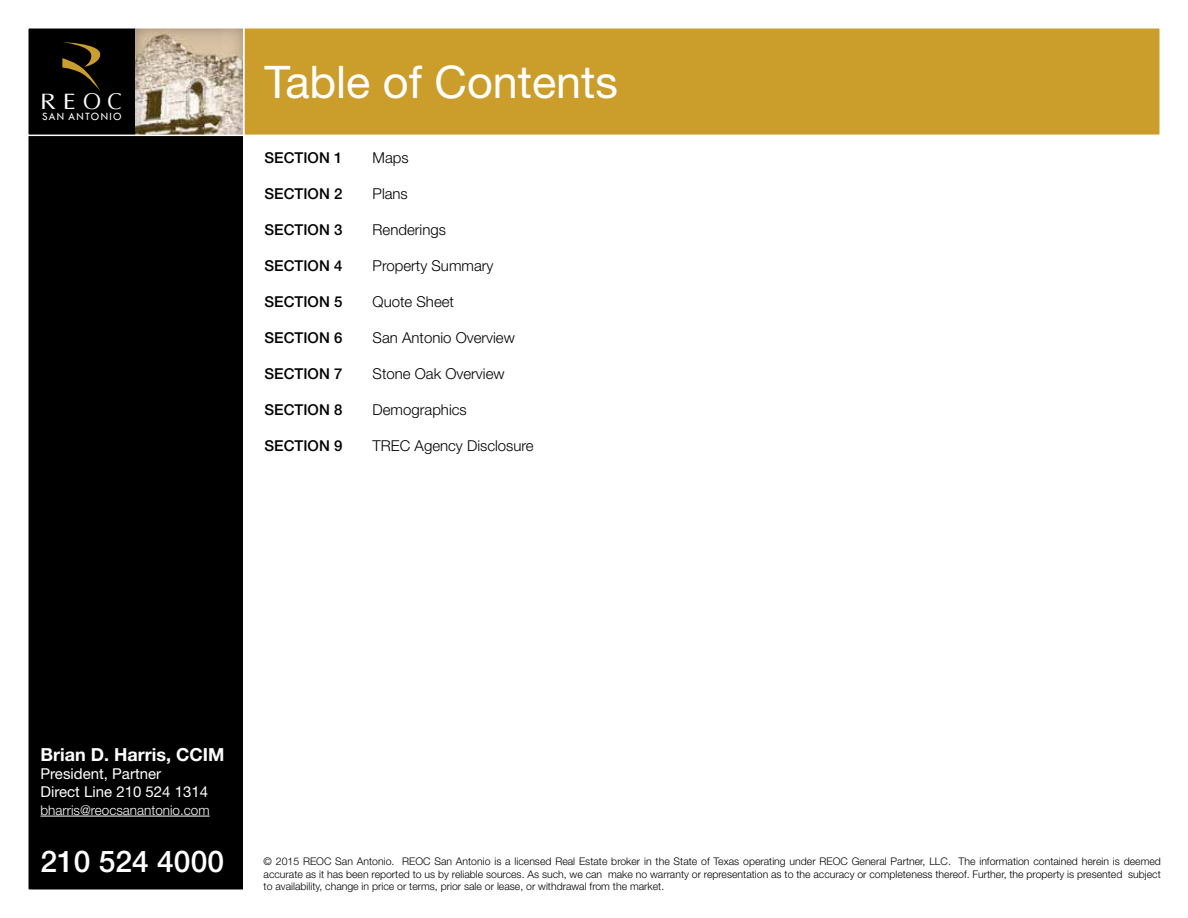
<style>
.page{position:relative;width:1188px;height:918px;background:#fff}
.page>*{position:absolute;margin:0;border:0;box-sizing:border-box;transform-origin:0 0}
.t1{font:45px "Helvetica Neue";color:#fff}
.t2{font:500 30px "Helvetica Neue";color:#fff}
.t3{font:22.65px "Ottawa Plain";color:#fff;scale:1.14 1}
.t4{font:700 18px "Helvetica Neue";color:#fff}
.t5{font:300 15px "Helvetica Neue";color:#000}
.t6{font:500 15px "Helvetica Neue";color:#000}
.t7{font:15px/18px "Helvetica Neue";color:#fff}
.t8{font:300 13.5px "Helvetica Neue";color:#fff}
.t9{font:11.55px "Tw Cen";letter-spacing:.115em;color:#fff;scale:.96 1}
.t10{font:300 10.5px/12.6px "Helvetica Neue";color:#000;text-align:justify}
</style>
<div class="page">
<div style="left:27px;top:27px;width:1134px;height:109px;background:#cb9e2c;border:2px solid #fff"></div>
<div style="left:28px;top:28px;width:216px;height:862px;background:#000"></div>
<div style="left:27px;top:27px;width:217px;height:864px;border:2px solid #fff"></div>
<hr style="left:41px;top:816px;width:169px;height:1px;background:#fff">
<img style="left:136px;top:30px;width:105px;height:103px">
<svg style="left:62px;top:42px;width:39px;height:49px"></svg>
<div style="left:27px;top:27px;width:217px;height:109px;border:2px solid #fff"></div>
<h3 class="t3" style="left:40px;top:88px;width:73px">REOC</h3>
<p class="t9" style="left:42px;top:110px;width:84px">SAN ANTONIO</p>
<h1 class="t1" style="left:265px;top:56px;width:355px">Table of Contents</h1>
<h3 class="t6" style="left:265px;top:149px;width:79px">SECTION 1</h3>
<h3 class="t5" style="left:373px;top:149px;width:38px">Maps</h3>
<h3 class="t6" style="left:265px;top:185px;width:79px">SECTION 2</h3>
<h3 class="t5" style="left:373px;top:185px;width:37px">Plans</h3>
<h3 class="t6" style="left:265px;top:221px;width:79px">SECTION 3</h3>
<h3 class="t5" style="left:373px;top:221px;width:75px">Renderings</h3>
<h3 class="t6" style="left:265px;top:257px;width:79px">SECTION 4</h3>
<h3 class="t5" style="left:373px;top:257px;width:122px">Property Summary</h3>
<h3 class="t6" style="left:265px;top:293px;width:79px">SECTION 5</h3>
<h3 class="t5" style="left:373px;top:293px;width:83px">Quote Sheet</h3>
<h3 class="t6" style="left:265px;top:329px;width:79px">SECTION 6</h3>
<h3 class="t5" style="left:373px;top:329px;width:144px">San Antonio Overview</h3>
<h3 class="t6" style="left:265px;top:365px;width:79px">SECTION 7</h3>
<h3 class="t5" style="left:373px;top:365px;width:133px">Stone Oak Overview</h3>
<h3 class="t6" style="left:265px;top:401px;width:79px">SECTION 8</h3>
<h3 class="t5" style="left:373px;top:401px;width:96px">Demographics</h3>
<h3 class="t6" style="left:265px;top:437px;width:79px">SECTION 9</h3>
<h3 class="t5" style="left:373px;top:437px;width:163px">TREC Agency Disclosure</h3>
<h3 class="t4" style="left:41px;top:743px;width:185px">Brian D. Harris, CCIM</h3>
<h3 class="t7" style="left:41px;top:764px;width:169px">President, Partner<br>Direct Line 210 524 1314</h3>
<p class="t8" style="left:41px;top:802px;width:171px">bharris@reocsanantonio.com</p>
<h2 class="t2" style="left:41px;top:844px;width:185px">210 524 4000</h2>
<p class="t10" style="left:264px;top:855px;width:899px">© 2015 REOC San Antonio. REOC San Antonio is a licensed Real Estate broker in the State of Texas operating under REOC General Partner, LLC. The information contained herein is deemed accurate as it has been reported to us by reliable sources. As such, we can make no warranty or representation as to the accuracy or completeness thereof. Further, the property is presented subject to availability, change in price or terms, prior sale or lease, or withdrawal from the market.</p>
</div>
